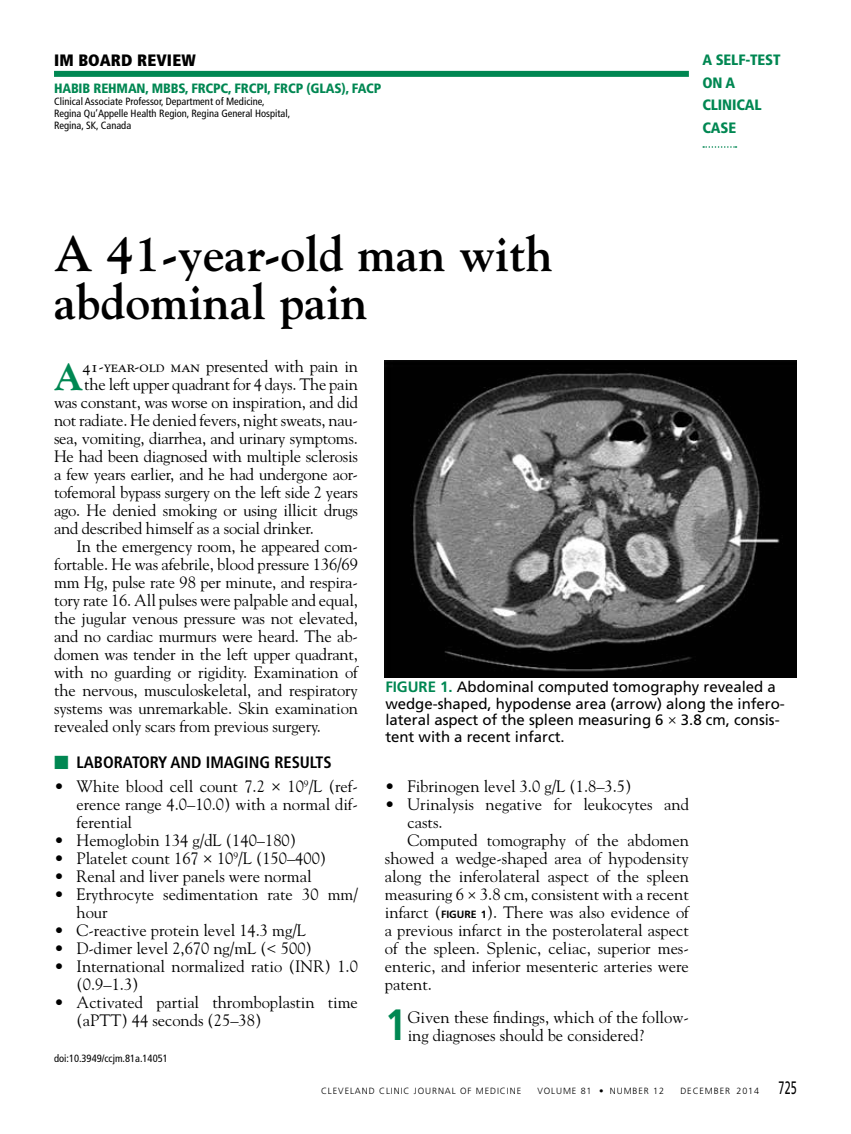
<style>
.page{position:relative;width:851px;height:1134px;background:#fff}
.page>*{position:absolute;margin:0;border:0;box-sizing:border-box;transform-origin:0 0}
.t1{font:700 49.5px/48px "Goudy Std";color:#000}
.t2{font:700 condensed 43.8px "Frutiger LT Std";color:#008752}
.t3{font:38.85px "Goudy Std Extra Bold SC800";color:#008752;scale:.96 1}
.t4{font:16.5px/18px "Goudy Std";color:#000}
.t5{font:700 condensed 16.5px "Frutiger LT Std";color:#000}
.t6{font:900 condensed 16.5px "Frutiger LT Std";letter-spacing:.01em;color:#000}
.t7{font:15px/16.5px "Frutiger LT Std";color:#000}
.t8{font:900 condensed 15px/22.5px "Frutiger LT Std";letter-spacing:-.01em;color:#008752}
.t9{font:900 condensed 13.5px "Frutiger LT Std";letter-spacing:-.01em;color:#008752}
.t10{font:condensed 10.5px/12px "Frutiger LT Std";color:#000}
.t11{font:300 9px "Frutiger LT Std";letter-spacing:.1em;color:#000}
.s1{font-family:"Universal Std Newswith Comm Pi";font-weight:400;font-stretch:normal;color:#008752}
.s2{font-weight:700;color:#008752}
.s3{font-family:"Goudy Std"}
.s4{font-size:15px}
.s5{font-family:"Frutiger LT Std";font-weight:700;font-size:10.5px}
.s6{font-weight:400;font-size:18px}
</style>
<div class="page">
<div style="left:54px;top:71px;width:634px;height:6px;background:#008752"></div>
<svg style="left:703px;top:146px;width:33px;height:2px"></svg>
<img style="left:385px;top:360px;width:411px;height:317px">
<p class="t6" style="left:54px;top:51px;width:143px">IM BOARD REVIEW</p>
<p class="t9" style="left:54px;top:80px;width:329px">HABIB REHMAN, MBBS, FRCPC, FRCPI, FRCP (GLAS), FACP</p>
<p class="t10" style="left:54px;top:96px;width:238px">Clinical Associate Professor, Department of Medicine,<br>Regina Qu’Appelle Health Region, Regina General Hospital,<br>Regina, SK, Canada</p>
<h1 class="t1" style="left:54px;top:230px;width:500px">A 41-year-old man with abdominal pain</h1>
<p class="t8" style="left:702px;top:49px;width:80px">A SELF-TEST<br>ON A<br>CLINICAL<br>CASE</p>
<h3 class="t3" style="left:54px;top:354px;width:32px">A</h3>
<p class="t4" style="left:82px;top:357px;width:277px">41-year-old man presented with pain in</p>
<p class="t4" style="left:84px;top:375px;width:275px">the left upper quadrant for 4 days. The pain</p>
<p class="t4" style="left:54px;top:393px;width:305px">was constant, was worse on inspiration, and did</p>
<p class="t4" style="left:54px;top:411px;width:305px">not radiate. He denied fevers, night sweats, nau-</p>
<p class="t4" style="left:54px;top:429px;width:305px">sea, vomiting, diarrhea, and urinary symptoms.</p>
<p class="t4" style="left:54px;top:447px;width:305px">He had been diagnosed with multiple sclerosis</p>
<p class="t4" style="left:54px;top:465px;width:305px">a few years earlier, and he had undergone aor-</p>
<p class="t4" style="left:54px;top:483px;width:305px">tofemoral bypass surgery on the left side 2 years</p>
<p class="t4" style="left:54px;top:501px;width:305px">ago. He denied smoking or using illicit drugs</p>
<p class="t4" style="left:54px;top:519px;width:261px">and described himself as a social drinker.</p>
<p class="t4" style="left:77px;top:537px;width:283px">In the emergency room, he appeared com-</p>
<p class="t4" style="left:54px;top:555px;width:305px">fortable. He was afebrile, blood pressure 136/69</p>
<p class="t4" style="left:54px;top:573px;width:305px">mm Hg, pulse rate 98 per minute, and respira-</p>
<p class="t4" style="left:54px;top:591px;width:305px">tory rate 16. All pulses were palpable and equal,</p>
<p class="t4" style="left:54px;top:609px;width:305px">the jugular venous pressure was not elevated,</p>
<p class="t4" style="left:54px;top:627px;width:305px">and no cardiac murmurs were heard. The ab-</p>
<p class="t4" style="left:54px;top:645px;width:305px">domen was tender in the left upper quadrant,</p>
<p class="t4" style="left:54px;top:663px;width:305px">with no guarding or rigidity. Examination of</p>
<p class="t4" style="left:54px;top:681px;width:305px">the nervous, musculoskeletal, and respiratory</p>
<p class="t4" style="left:54px;top:699px;width:305px">systems was unremarkable. Skin examination</p>
<p class="t4" style="left:54px;top:717px;width:268px">revealed only scars from previous surgery.</p>
<p class="t5" style="left:54px;top:753px;width:279px"><span class="s1">■</span> LABORATORY AND IMAGING RESULTS</p>
<p class="t4" style="left:77px;top:777px;width:283px;text-align:justify;text-indent:-23px">• White blood cell count 7.2 × 10<sup>9</sup>/L (ref&shy;erence range 4.0–10.0) with a normal dif&shy;ferential</p>
<p class="t4" style="left:54px;top:831px;width:244px">• Hemoglobin 134 g/dL (140–180)</p>
<p class="t4" style="left:54px;top:849px;width:274px">• Platelet count 167 × 10<sup>9</sup>/L (150–400)</p>
<p class="t4" style="left:54px;top:867px;width:259px">• Renal and liver panels were normal</p>
<p class="t4" style="left:77px;top:885px;width:283px;text-indent:-23px">• Erythrocyte sedimentation rate 30 mm/ hour</p>
<p class="t4" style="left:54px;top:921px;width:253px">• C-reactive protein level 14.3 mg/L</p>
<p class="t4" style="left:54px;top:939px;width:259px">• D-dimer level 2,670 ng/mL (&lt; 500)</p>
<p class="t4" style="left:77px;top:957px;width:283px;text-indent:-23px">• International normalized ratio (INR) 1.0 (0.9–1.3)</p>
<p class="t4" style="left:77px;top:993px;width:283px;text-indent:-23px">• Activated partial thromboplastin time (aPTT) 44 seconds (25–38)</p>
<p class="t10" style="left:54px;top:1052px;width:115px">doi:10.3949/ccjm.81a.14051</p>
<p class="t7" style="left:385px;top:679px;width:401px"><span class="s2">FIGURE 1.</span> Abdominal computed tomography revealed a wedge-shaped, hypodense area (arrow) along the infero&shy;lateral aspect of the spleen measuring 6 <span class="s3">×</span> 3.8 cm, consis&shy;tent with a recent infarct.</p>
<p class="t4" style="left:385px;top:777px;width:248px">• Fibrinogen level 3.0 g/L (1.8–3.5)</p>
<p class="t4" style="left:385px;top:795px;width:305px">• Urinalysis negative for leukocytes and</p>
<p class="t4" style="left:407px;top:813px;width:37px">casts.</p>
<p class="t4" style="left:407px;top:831px;width:283px">Computed tomography of the abdomen</p>
<p class="t4" style="left:385px;top:849px;width:305px">showed a wedge-shaped area of hypodensity</p>
<p class="t4" style="left:385px;top:867px;width:305px">along the inferolateral aspect of the spleen</p>
<p class="t4" style="left:385px;top:885px;width:305px">measuring 6 <span class="s4">×</span> 3.8 cm, consistent with a recent</p>
<p class="t4" style="left:385px;top:903px;width:305px">infarct (<span class="s5">FIGURE 1</span>). There was also evidence of</p>
<p class="t4" style="left:385px;top:921px;width:305px">a previous infarct in the posterolateral aspect</p>
<p class="t4" style="left:385px;top:939px;width:305px">of the spleen. Splenic, celiac, superior mes-</p>
<p class="t4" style="left:385px;top:957px;width:305px">enteric, and inferior mesenteric arteries were</p>
<p class="t4" style="left:385px;top:975px;width:48px">patent.</p>
<h2 class="t2" style="left:385px;top:998px;width:24px">1</h2>
<p class="t4" style="left:407px;top:1008px;width:283px">Given these findings, which of the follow&shy;ing diagnoses should be considered?</p>
<p class="t11" style="left:321px;top:1085px;width:202px">CLEVELAND CLINIC JOURNAL OF MEDICINE</p>
<p class="t11" style="left:537px;top:1085px;width:128px">VOLUME 81 • NUMBER 12</p>
<p class="t11" style="left:680px;top:1085px;width:118px">DECEMBER 2014 <span class="s6">725</span></p>
</div>
